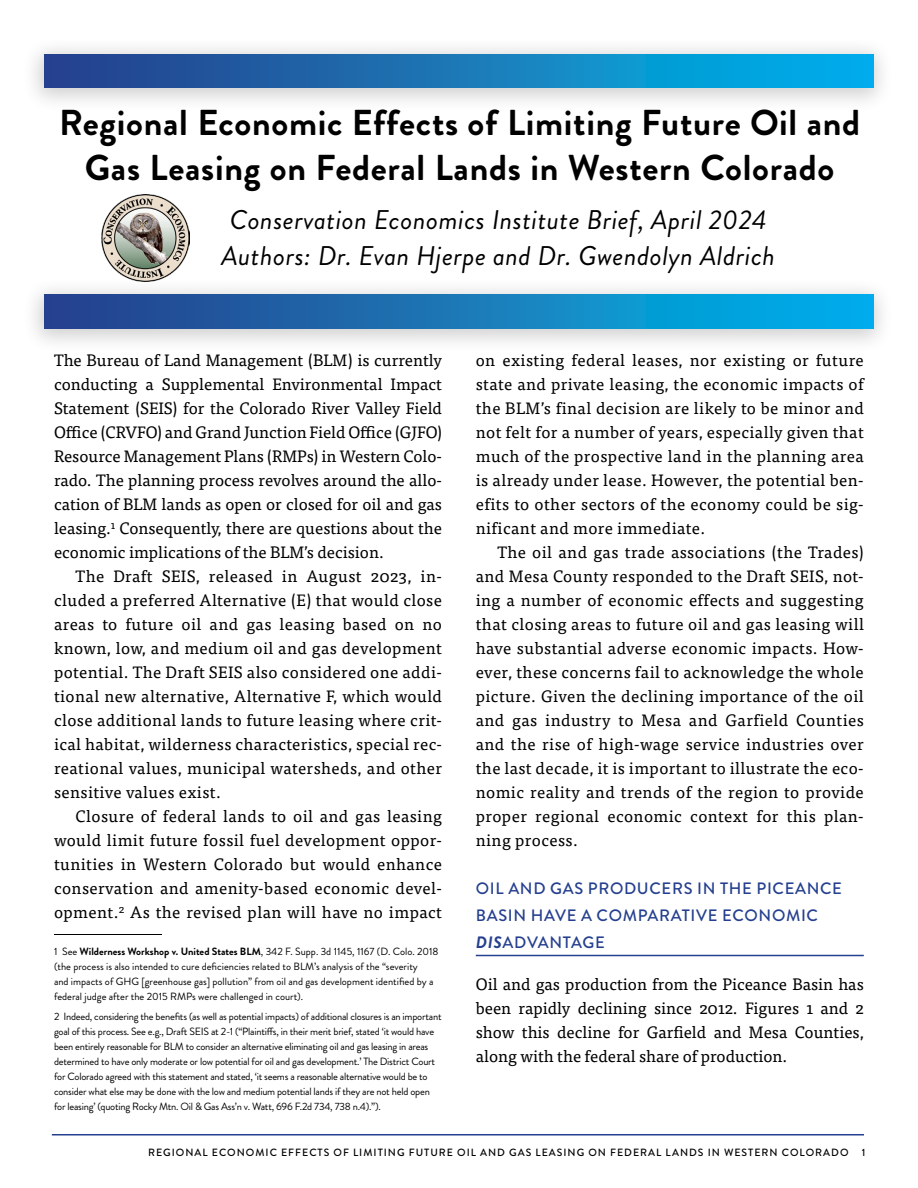
<style>
.page{position:relative;width:918px;height:1188px;background:#fff}
.page>*{position:absolute;margin:0;border:0;box-sizing:border-box;transform-origin:0 0}
.Title_Style{font:700 36px/45px "Brandon Grotesque";letter-spacing:.02em;color:#000;text-align:center}
.Subtitle_Style{font:italic 27px "Brandon Grotesque";letter-spacing:.02em;color:#000}
.tx{font:16.5px/24px "Tisa Pro";letter-spacing:.025em;color:#000;text-align:justify}
.tx_no_indent{font:16.5px/24px "Tisa Pro";color:#000;text-align:justify}
.t1{font:500 16.5px/27px "Brandon Grotesque";letter-spacing:.04em;color:#25408f}
.footnote{font:10.5px/15px "Brandon Grotesque";letter-spacing:-.02em;color:#000}
.footnote-2{font:10.5px/15px "Brandon Grotesque";color:#000}
.t2{font:500 10.5px "Brandon Grotesque";letter-spacing:.095em;color:#000}
.s1{font-weight:700}
.s2{font-weight:700;font-style:italic}
</style>
<div class="page">
<hr style="left:52px;top:1134px;width:812px;height:2px;background:#25408f">
<hr style="left:54px;top:934px;width:108px;height:1px;background:#000">
<hr style="left:476px;top:955px;width:388px;height:1px;background:#25408f">
<img style="left:101px;top:194px;width:88px;height:83px">
<div style="left:21px;top:36px;width:873px;height:77px;background:#000;opacity:.19"></div>
<div style="left:45px;top:54px;width:828px;height:34px;background:linear-gradient(to right,#2c3e88,#00b5ec)"></div>
<div style="left:21px;top:277px;width:873px;height:77px;background:#000;opacity:.19"></div>
<div style="left:45px;top:295px;width:828px;height:33px;background:linear-gradient(to right,#2c3e88,#00b5ec)"></div>
<p class="Title_Style" style="left:59px;top:100px;width:803px">Regional Economic Effects of Limiting Future Oil and<br>Gas Leasing on Federal Lands in Western Colorado</p>
<h2 class="Subtitle_Style" style="left:230px;top:201px;width:538px">Conservation Economics Institute Brief, April 2024</h2>
<h2 class="Subtitle_Style" style="left:221px;top:237px;width:555px">Authors: Dr. Evan Hjerpe and Dr. Gwendolyn Aldrich</h2>
<p class="tx_no_indent" style="left:54px;top:347px;width:390px">The Bureau of Land Management (BLM) is currently conducting a Supplemental Environmental Impact Statement (SEIS) for the Colorado River Valley Field Office (CRVFO) and Grand Junction Field Office (GJFO)<br>Resource Management Plans (RMPs) in Western Colo&shy;rado. The planning process revolves around the allo&shy;cation of BLM lands as open or closed for oil and gas leasing.<sup>1</sup> Consequently, there are questions about the economic implications of the BLM’s decision.</p>
<p class="tx" style="left:54px;top:563px;width:390px;text-indent:22px">The Draft SEIS, released in August 2023, in&shy;cluded a preferred Alternative (E) that would close areas to future oil and gas leasing based on no known, low, and medium oil and gas development potential. The Draft SEIS also considered one addi&shy;tional new alternative, Alternative F, which would close additional lands to future leasing where crit&shy;ical habitat, wilderness characteristics, special rec&shy;reational values, municipal watersheds, and other sensitive values exist.</p>
<p class="tx" style="left:54px;top:803px;width:390px;text-indent:22px">Closure of federal lands to oil and gas leasing would limit future fossil fuel development oppor&shy;tunities in Western Colorado but would enhance conservation and amenity-based economic devel&shy;opment.<sup>2</sup> As the revised plan will have no impact</p>
<p class="footnote-2" style="left:54px;top:944px;width:386px">1 See <span class="s1">Wilderness Workshop v. United States BLM</span>, 342 F. Supp. 3d 1145, 1167 (D. Colo. 2018 (the process is also intended to cure deficiencies related to BLM’s analysis of the “severity<br>and impacts of GHG [greenhouse gas] pollution” from oil and gas development identified by a federal judge after the 2015 RMPs were challenged in court).</p>
<p class="footnote" style="left:54px;top:1009px;width:389px">2 Indeed, considering the benefits (as well as potential impacts) of additional closures is an important goal of this process. See e.g., Draft SEIS at 2-1 (“Plaintiffs, in their merit brief, stated ‘it would have been entirely reasonable for BLM to consider an alternative eliminating oil and gas leasing in areas determined to have only moderate or low potential for oil and gas development.’ The District Court for Colorado agreed with this statement and stated, ‘it seems a reasonable alternative would be to consider what else may be done with the low and medium potential lands if they are not held open for leasing’ (quoting Rocky Mtn. Oil &amp; Gas Ass’n v. Watt, 696 F.2d 734, 738 n.4).”).</p>
<p class="tx" style="left:476px;top:347px;width:390px">on existing federal leases, nor existing or future state and private leasing, the economic impacts of the BLM’s final decision are likely to be minor and not felt for a number of years, especially given that much of the prospective land in the planning area is already under lease. However, the potential ben&shy;efits to other sectors of the economy could be sig&shy;nificant and more immediate.</p>
<p class="tx" style="left:476px;top:539px;width:390px;text-indent:22px">The oil and gas trade associations (the Trades) and Mesa County responded to the Draft SEIS, not&shy;ing a number of economic effects and suggesting that closing areas to future oil and gas leasing will have substantial adverse economic impacts. How&shy;ever, these concerns fail to acknowledge the whole picture. Given the declining importance of the oil and gas industry to Mesa and Garfield Counties and the rise of high-wage service industries over the last decade, it is important to illustrate the eco&shy;nomic reality and trends of the region to provide proper regional economic context for this plan&shy;ning process.</p>
<p class="t1" style="left:476px;top:875px;width:368px">OIL AND GAS PRODUCERS IN THE PICEANCE<br>BASIN HAVE A COMPARATIVE ECONOMIC<br><span class="s2">DIS</span>ADVANTAGE</p>
<p class="tx_no_indent" style="left:476px;top:971px;width:390px">Oil and gas production from the Piceance Basin has been rapidly declining since 2012. Figures 1 and 2 show this decline for Garfield and Mesa Counties, along with the federal share of production.</p>
<p class="t2" style="left:148px;top:1145px;width:702px">REGIONAL ECONOMIC EFFECTS OF LIMITING FUTURE OIL AND GAS LEASING ON FEDERAL LANDS IN WESTERN COLORADO</p>
<p class="t2" style="left:862px;top:1145px;width:5px">1</p>
</div>
